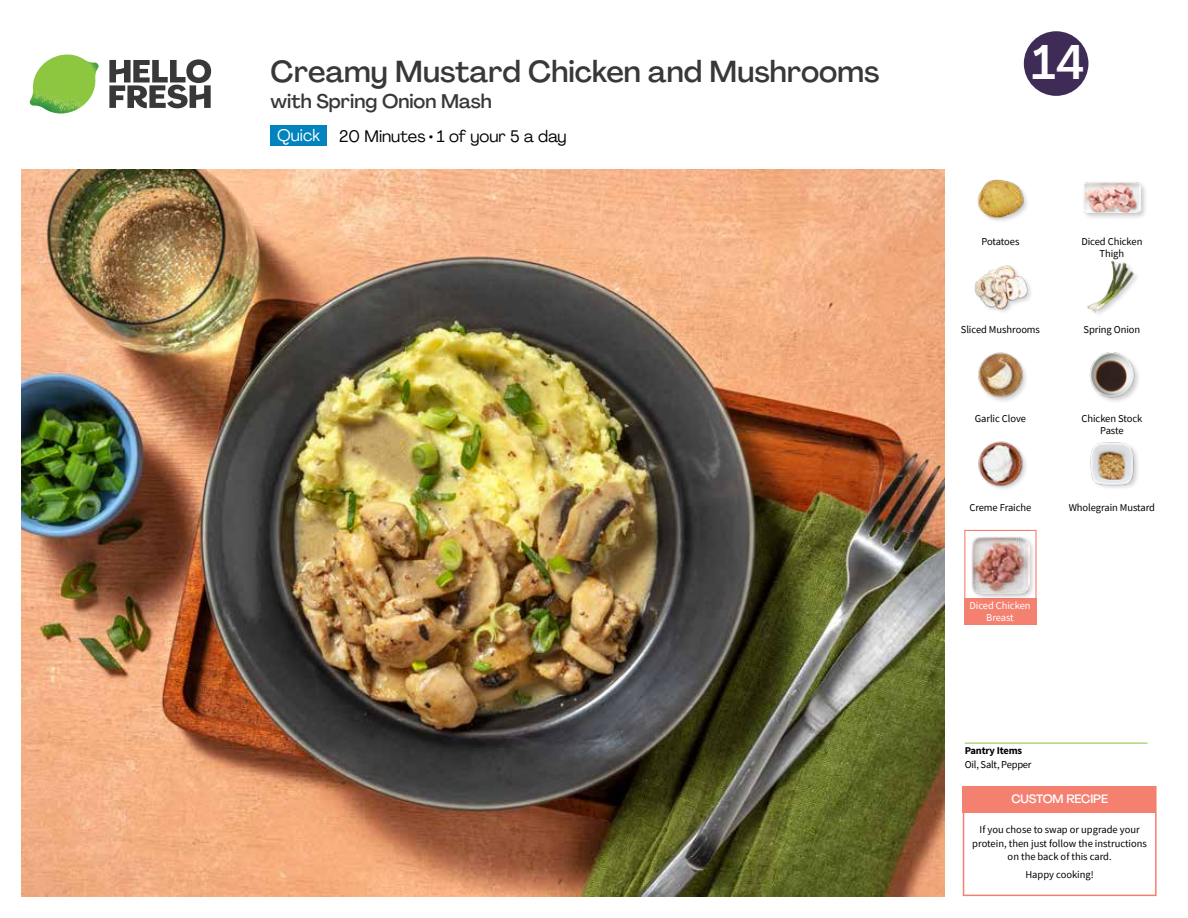
<style>
.page{position:relative;width:1188px;height:918px;background:#fff}
.page>*{position:absolute;margin:0;border:0;box-sizing:border-box;transform-origin:0 0}
.t1{font:500 48px "Agrandir";color:#fff}
.t2{font:500 30px "Agrandir";color:#383839}
.t3{font:500 19.5px "Agrandir";color:#383839}
.t4{font:16.5px "Agrandir";color:#000}
.t5{font:16.5px "Agrandir";color:#fff}
.t6{font:500 12px "Agrandir";letter-spacing:-.01em;color:#fff}
.t7{font:10.5px/12px "Source Sans Pro";letter-spacing:-.005em;color:#000;text-align:center}
.t8{font:10.5px/12px "Source Sans Pro";letter-spacing:-.005em;color:#fff;text-align:center}
.t9{font:700 10.5px "Source Sans Pro";letter-spacing:-.02em;color:#000}
</style>
<div class="page">
<svg style="left:109px;top:59px;width:102px;height:49px"></svg>
<img style="left:30px;top:55px;width:69px;height:59px">
<img style="left:21px;top:170px;width:924px;height:727px">
<hr style="left:965px;top:743px;width:183px;height:1px;background:#82c341">
<div style="left:271px;top:126px;width:56px;height:20px;background:#0083be"></div>
<div style="left:964px;top:530px;width:73px;height:72px;border:1px solid #f48070"></div>
<div style="left:964px;top:599px;width:73px;height:26px;background:#f48070"></div>
<div style="left:970px;top:536px;width:66px;height:65px;background:#000;opacity:.2"></div>
<img style="left:972px;top:537px;width:57px;height:57px">
<img style="left:978px;top:352px;width:48px;height:49px">
<img style="left:978px;top:441px;width:48px;height:48px">
<img style="left:1090px;top:442px;width:48px;height:46px">
<img style="left:1089px;top:352px;width:50px;height:50px">
<img style="left:977px;top:179px;width:50px;height:42px">
<div style="left:974px;top:265px;width:60px;height:50px;background:#000;opacity:.2"></div>
<img style="left:974px;top:265px;width:55px;height:50px">
<img style="left:1087px;top:260px;width:50px;height:54px">
<div style="left:1082px;top:181px;width:66px;height:40px;background:#000;opacity:.2"></div>
<img style="left:1083px;top:181px;width:58px;height:40px">
<div style="left:963px;top:786px;width:194px;height:110px;border:2px solid #f48070"></div>
<div style="left:963px;top:786px;width:193px;height:27px;background:#f48070"></div>
<svg style="left:1023px;top:31px;width:66px;height:65px"></svg>
<h2 class="t2" style="left:271px;top:53px;width:610px">Creamy Mustard Chicken and Mushrooms</h2>
<h3 class="t3" style="left:271px;top:89px;width:223px">with Spring Onion Mash</h3>
<h3 class="t5" style="left:277px;top:125px;width:45px">Quick</h3>
<h3 class="t4" style="left:339px;top:126px;width:229px">20 Minutes • 1 of your 5 a day</h3>
<h1 class="t1" style="left:1032px;top:33px;width:54px">14</h1>
<p class="t7" style="left:981px;top:235px;width:40px">Potatoes</p>
<p class="t7" style="left:1081px;top:235px;width:63px">Diced Chicken<br>Thigh</p>
<p class="t7" style="left:961px;top:324px;width:81px">Sliced Mushrooms</p>
<p class="t7" style="left:1083px;top:324px;width:58px">Spring Onion</p>
<p class="t7" style="left:975px;top:413px;width:53px">Garlic Clove</p>
<p class="t7" style="left:1081px;top:413px;width:62px">Chicken Stock<br>Paste</p>
<p class="t7" style="left:969px;top:501px;width:64px">Creme Fraiche</p>
<p class="t7" style="left:1069px;top:501px;width:88px">Wholegrain Mustard</p>
<p class="t8" style="left:969px;top:600px;width:63px">Diced Chicken<br>Breast</p>
<p class="t9" style="left:965px;top:743px;width:59px">Pantry Items</p>
<p class="t7" style="left:965px;top:759px;width:68px">Oil, Salt, Pepper</p>
<p class="t6" style="left:1011px;top:791px;width:98px">CUSTOM RECIPE</p>
<p class="t7" style="left:972px;top:823px;width:176px;line-height:13.5px">If you chose to swap or upgrade your protein, then just follow the instructions on the back of this card.</p>
<p class="t7" style="left:1025px;top:868px;width:70px">Happy cooking!</p>
</div>
